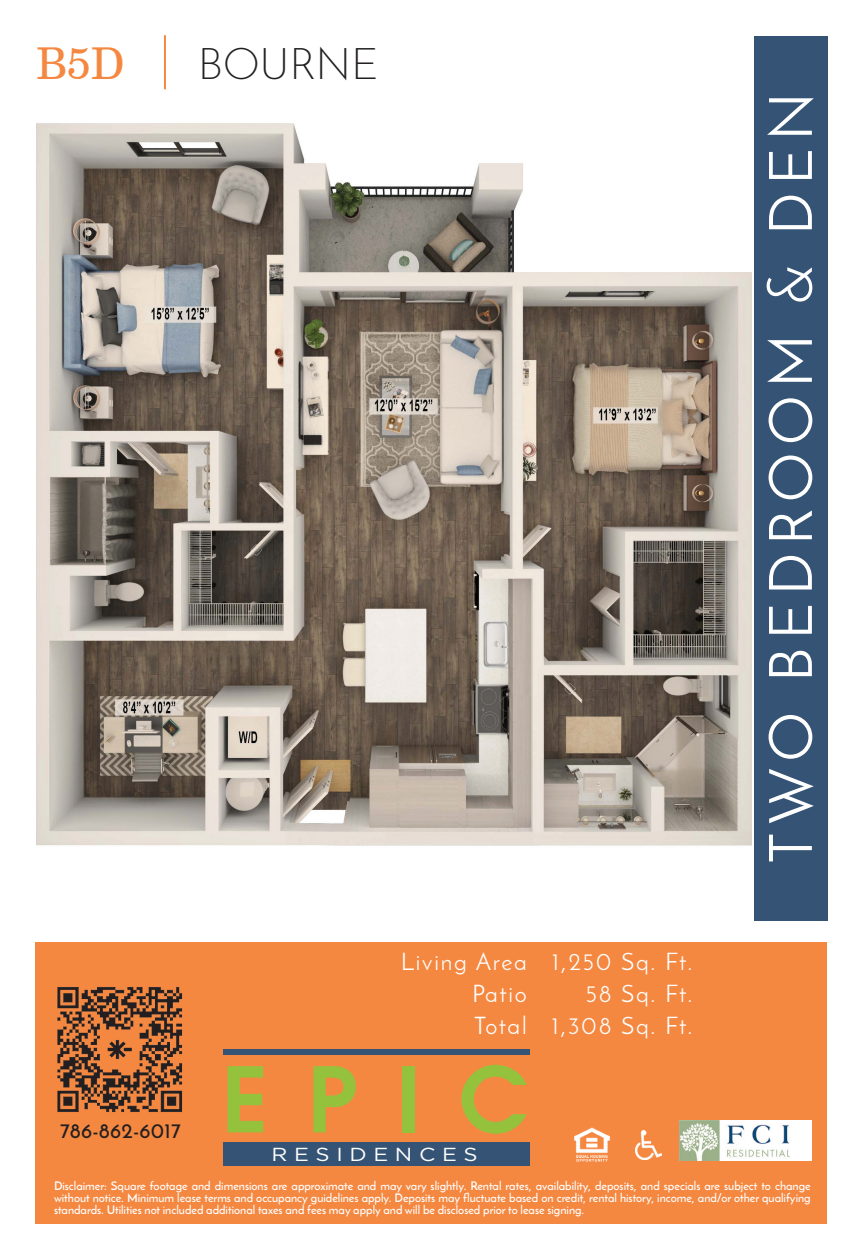
<style>
.page{position:relative;width:864px;height:1260px;background:#fff}
.page>*{position:absolute;margin:0;border:0;box-sizing:border-box;transform-origin:0 0}
.t1{font:600 89.6px "Avant Garde";color:#95c23c}
.t2{font:60px "Josefin Sans";letter-spacing:.125em;color:#fff}
.t3{font:300 44px "Josefin Sans";color:#231f20}
.t4{font:44px "Century Schoolbook BT";color:#f58841}
.t5{font:24px/32px "Josefin Sans";letter-spacing:.075em;color:#fff}
.t6{font:600 21px "Josefin Sans";letter-spacing:.01em;color:#231f20}
.t7{font:18.8px "Gotham";color:#fff;scale:1.18 1}
.t8{font:600 12px/12px "Josefin Sans";color:#fff;text-align:justify}
</style>
<div class="page">
<div style="left:35px;top:942px;width:792px;height:282px;background:#f58841"></div>
<img style="left:57px;top:987px;width:126px;height:125px">
<div style="left:223px;top:1142px;width:307px;height:23px;background:#355475"></div>
<div style="left:223px;top:1049px;width:307px;height:6px;background:#355475"></div>
<svg style="left:313px;top:1066px;width:43px;height:66px"></svg>
<div style="left:402px;top:1066px;width:13px;height:66px;background:#95c23c"></div>
<svg style="left:228px;top:1066px;width:35px;height:66px"></svg>
<img style="left:679px;top:1120px;width:133px;height:41px">
<img style="left:574px;top:1127px;width:36px;height:35px">
<img style="left:635px;top:1130px;width:27px;height:30px">
<div style="left:755px;top:36px;width:73px;height:885px;background:#355475"></div>
<img style="left:36px;top:123px;width:716px;height:723px">
<hr style="left:164px;top:35px;width:2px;height:54px;background:#f58841">
<h3 class="t4" style="left:36px;top:36px;width:90px">B5D</h3>
<h3 class="t3" style="left:198px;top:38px;width:182px">BOURNE</h3>
<h3 class="t6" style="left:60px;top:1118px;width:122px">786-862-6017</h3>
<h3 class="t5" style="left:472px;top:945px;width:222px;text-indent:-71px">Living Area 1,250 Sq. Ft.<br>Patio</h3>
<h3 class="t5" style="left:474px;top:977px;width:220px;text-align:right">58 Sq. Ft.<br>Total 1,308 Sq. Ft.</h3>
<h1 class="t1" style="left:459px;top:1030px;width:71px">C</h1>
<h3 class="t7" style="left:271px;top:1142px;width:176px">R E S I D E N C E S</h3>
<h2 class="t2" style="left:755px;top:864px;width:773px;rotate:-90deg">TWO BEDROOM &amp; DEN</h2>
<p class="t8" style="left:54px;top:1179px;width:758px">Disclaimer: Square footage and dimensions are approximate and may vary slightly. Rental rates, availability, deposits, and specials are subject to change without notice. Minimum lease terms and occupancy guidelines apply. Deposits may fluctuate based on credit, rental history, income, and/or other qualifying standards. Utilities not included additional taxes and fees may apply and will be disclosed prior to lease signing.</p>
</div>
